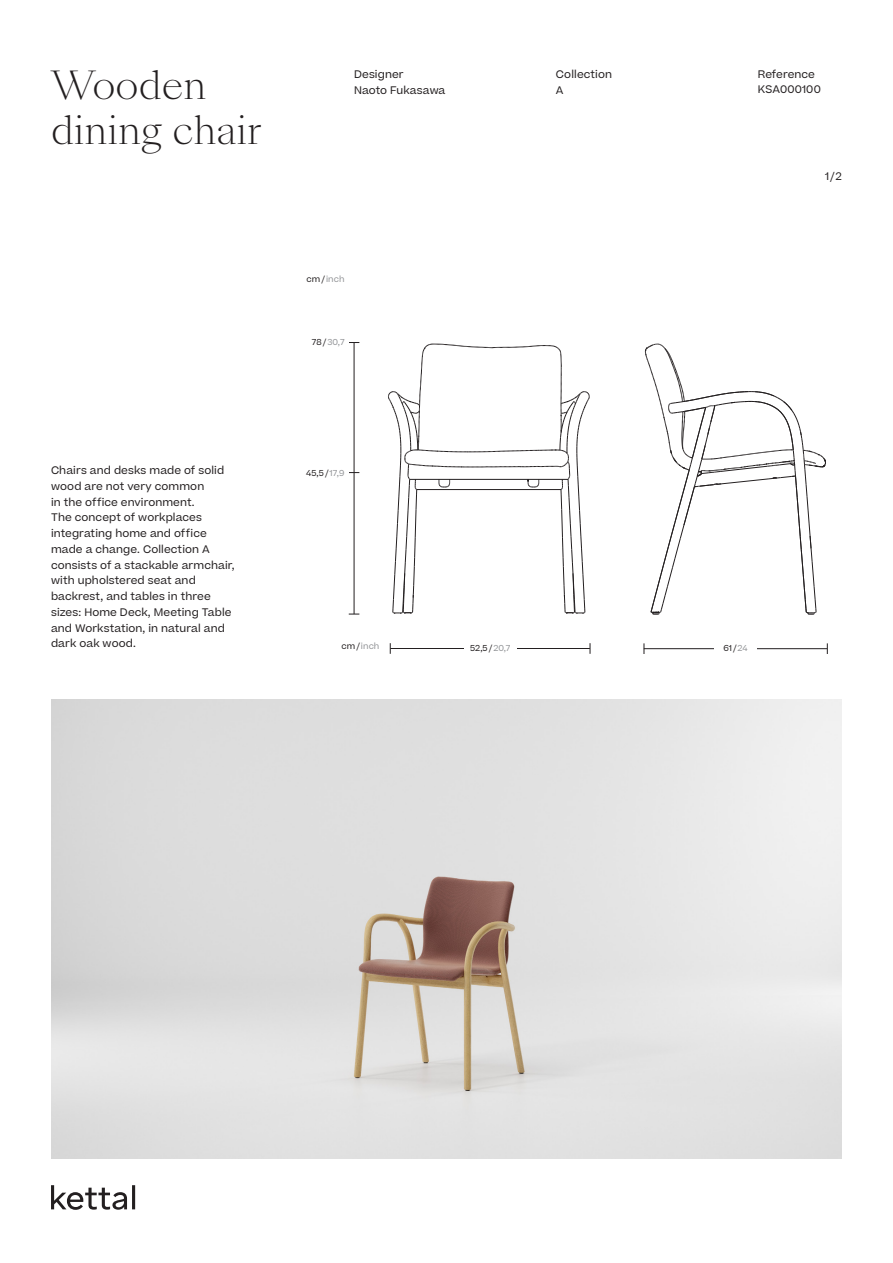
<style>
.page{position:relative;width:893px;height:1263px;background:#fff}
.page>*{position:absolute;margin:0;border:0;box-sizing:border-box;transform-origin:0 0}
.t1{font:300 37.5px "Sang Bleu Kingdom";color:#231f20}
.t2{font:10.5px/15.8px "Beatrice";letter-spacing:.01em;color:#231f20}
.Beatrice_5_5{font:8.25px "Beatrice";letter-spacing:.005em;color:#231f20}
.Beatrice_5_5-2{font:8.25px "Beatrice";letter-spacing:.01em;color:#939598}
.s1{color:#231f20}
.s2{color:#939598}
</style>
<div class="page">
<hr style="left:644px;top:648px;width:183px;height:1px;background:#231f20">
<hr style="left:390px;top:648px;width:200px;height:1px;background:#231f20">
<hr style="left:354px;top:343px;width:1px;height:271px;background:#231f20">
<div style="left:714px;top:641px;width:42px;height:14px;background:#fff"></div>
<div style="left:464px;top:641px;width:53px;height:14px;background:#fff"></div>
<svg style="left:51px;top:1185px;width:84px;height:25px"></svg>
<img style="left:51px;top:699px;width:791px;height:460px">
<svg style="left:388px;top:344px;width:202px;height:270px"></svg>
<svg style="left:645px;top:344px;width:181px;height:271px"></svg>
<p class="t1" style="left:51px;top:59px;width:157px">Wooden</p>
<p class="t1" style="left:51px;top:104px;width:212px">dining chair</p>
<p class="t2" style="left:354px;top:66px;width:51px">Designer</p>
<p class="t2" style="left:354px;top:82px;width:93px">Naoto Fukasawa</p>
<p class="Beatrice_5_5-2" style="left:307px;top:274px;width:39px"><span class="s1">cm/</span> inch</p>
<p class="Beatrice_5_5-2" style="left:312px;top:337px;width:34px"><span class="s1">78/</span>30,7</p>
<p class="t2" style="left:556px;top:66px;width:58px">Collection</p>
<p class="t2" style="left:556px;top:82px;width:9px">A</p>
<p class="t2" style="left:758px;top:66px;width:59px">Reference</p>
<p class="t2" style="left:758px;top:82px;width:64px">KSA000100</p>
<p class="t2" style="left:825px;top:168px;width:18px">1/2</p>
<p class="t2" style="left:51px;top:462px;width:185px">Chairs and desks made of solid wood are not very common<br>in the office environment.<br>The concept of workplaces integrating home and office made a change. Collection A consists of a stackable armchair, with upholstered seat and backrest, and tables in three sizes: Home Deck, Meeting Table and Workstation, in natural and dark oak wood.</p>
<p class="Beatrice_5_5" style="left:306px;top:468px;width:40px">45,5/ <span class="s2">17,9</span></p>
<p class="Beatrice_5_5-2" style="left:341px;top:640px;width:39px"><span class="s1">cm /</span> inch</p>
<p class="Beatrice_5_5" style="left:470px;top:643px;width:42px">52,5/<span class="s2">20,7</span></p>
<p class="Beatrice_5_5" style="left:723px;top:643px;width:26px">61/<span class="s2">24</span></p>
</div>
